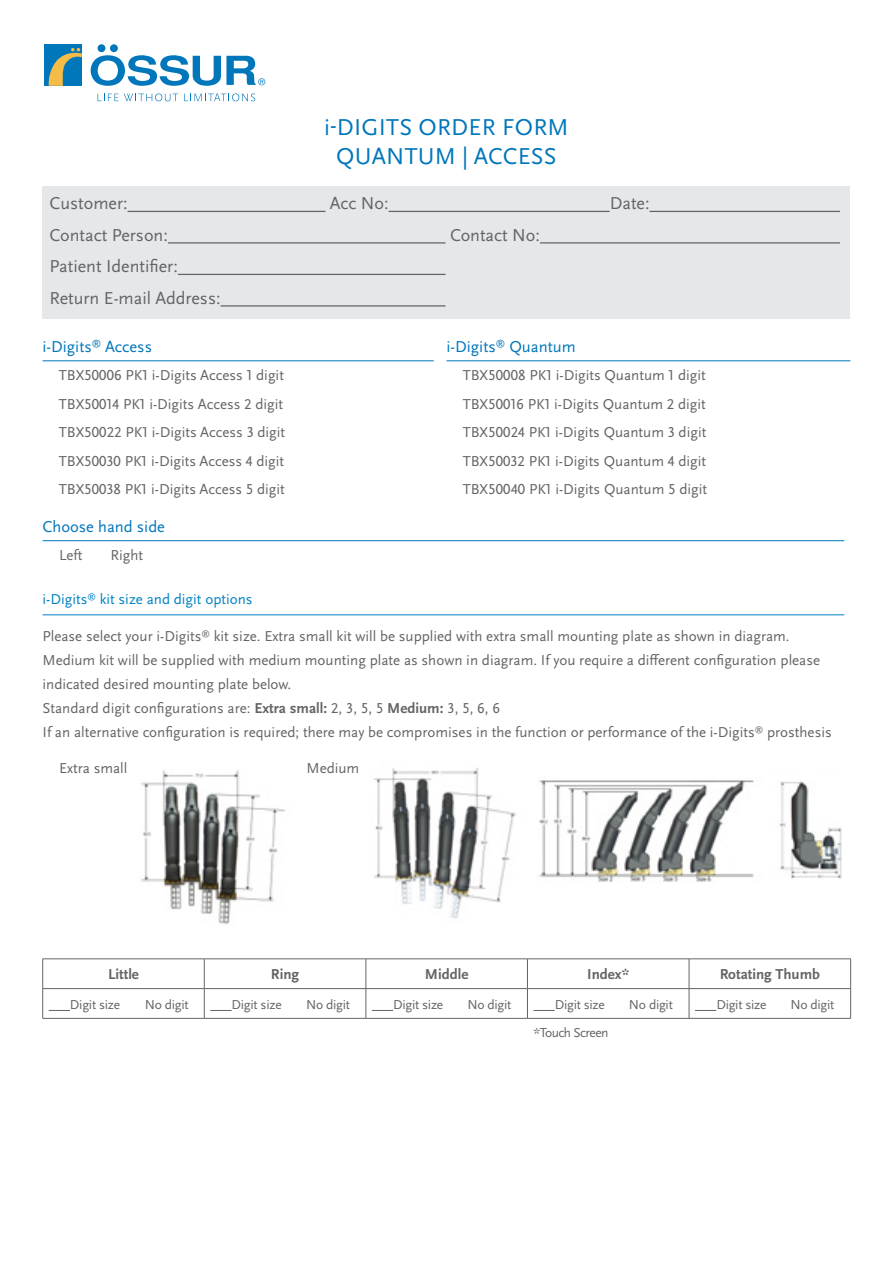
<style>
.page{position:relative;width:893px;height:1263px;background:#fff}
.page>*{position:absolute;margin:0;border:0;box-sizing:border-box;transform-origin:0 0}
.t1{font:24px/28.8px "Scala Sans Pro";letter-spacing:.01em;color:#0076bb;text-align:center}
.t2{font:18px/31.5px "Scala Sans Pro";color:#636466}
.t3{font:16.5px "Scala Sans Pro";color:#0076bb}
.t4{font:15px/28.5px "Scala Sans Pro";color:#636466}
.t5{font:700 15px "Scala Sans Pro";color:#636466}
.t6{font:15px "Scala Sans Pro";color:#0082c4}
.t7{font:13.5px "Scala Sans Pro";letter-spacing:-.02em;color:#636466}
.t8{font:13.5px "Scala Sans Pro";letter-spacing:-.04em;color:#636466}
.s1{font-weight:700}
</style>
<div class="page">
<svg style="left:98px;top:94px;width:20px;height:7px"></svg>
<svg style="left:124px;top:93px;width:54px;height:8px"></svg>
<svg style="left:184px;top:93px;width:71px;height:8px"></svg>
<div style="left:98px;top:44px;width:7px;height:8px;background:#0076bb;border-radius:50%"></div>
<div style="left:110px;top:44px;width:8px;height:8px;background:#0076bb;border-radius:50%"></div>
<div style="left:44px;top:44px;width:38px;height:42px;background:#0076bb"></div>
<svg style="left:48px;top:48px;width:34px;height:38px"></svg>
<svg style="left:91px;top:55px;width:174px;height:31px"></svg>
<hr style="left:43px;top:360px;width:391px;height:1px;background:#0076bb">
<hr style="left:43px;top:540px;width:801px;height:1px;background:#0076bb">
<hr style="left:43px;top:614px;width:801px;height:1px;background:#0082c4">
<hr style="left:43px;top:988px;width:161px;height:1px;background:#636466">
<hr style="left:204px;top:988px;width:162px;height:1px;background:#636466">
<hr style="left:366px;top:988px;width:161px;height:1px;background:#636466">
<hr style="left:527px;top:988px;width:162px;height:1px;background:#636466">
<hr style="left:689px;top:988px;width:162px;height:1px;background:#636466">
<hr style="left:43px;top:958px;width:161px;height:1px;background:#636466">
<hr style="left:204px;top:958px;width:162px;height:1px;background:#636466">
<hr style="left:366px;top:958px;width:161px;height:1px;background:#636466">
<hr style="left:527px;top:958px;width:162px;height:1px;background:#636466">
<hr style="left:689px;top:958px;width:162px;height:1px;background:#636466">
<svg style="left:42px;top:959px;width:1px;height:59px"></svg>
<svg style="left:850px;top:959px;width:1px;height:59px"></svg>
<hr style="left:43px;top:1018px;width:161px;height:1px;background:#636466">
<hr style="left:204px;top:1018px;width:162px;height:1px;background:#636466">
<hr style="left:366px;top:1018px;width:161px;height:1px;background:#636466">
<hr style="left:527px;top:1018px;width:162px;height:1px;background:#636466">
<hr style="left:689px;top:1018px;width:162px;height:1px;background:#636466">
<svg style="left:49px;top:1010px;width:21px;height:1px"></svg>
<svg style="left:204px;top:959px;width:28px;height:59px"></svg>
<svg style="left:366px;top:959px;width:27px;height:59px"></svg>
<svg style="left:527px;top:959px;width:28px;height:59px"></svg>
<svg style="left:689px;top:959px;width:27px;height:59px"></svg>
<hr style="left:446px;top:360px;width:404px;height:1px;background:#0076bb">
<img style="left:141px;top:770px;width:144px;height:154px">
<img style="left:374px;top:768px;width:142px;height:151px">
<img style="left:539px;top:780px;width:215px;height:102px">
<img style="left:779px;top:781px;width:63px;height:98px">
<div style="left:43px;top:187px;width:807px;height:132px;background:#e6e7e8"></div>
<hr style="left:128px;top:211px;width:197px;height:1px;background:#636466">
<hr style="left:389px;top:211px;width:221px;height:1px;background:#636466">
<hr style="left:650px;top:211px;width:190px;height:1px;background:#636466">
<hr style="left:168px;top:242px;width:277px;height:2px;background:#636466">
<hr style="left:540px;top:242px;width:300px;height:2px;background:#636466">
<hr style="left:178px;top:274px;width:267px;height:1px;background:#636466">
<hr style="left:221px;top:305px;width:225px;height:2px;background:#636466">
<h1 class="t1" style="left:324px;top:113px;width:246px">i-DIGITS ORDER FORM<br>QUANTUM | ACCESS</h1>
<p class="t2" style="left:50px;top:188px;width:80px">Customer:</p>
<p class="t2" style="left:330px;top:188px;width:60px">Acc No:</p>
<p class="t2" style="left:610px;top:188px;width:41px">Date:</p>
<p class="t2" style="left:50px;top:219px;width:120px">Contact Person:</p>
<p class="t2" style="left:450px;top:219px;width:91px">Contact No:</p>
<p class="t2" style="left:50px;top:251px;width:173px">Patient Identifier:<br>Return E-mail Address:</p>
<p class="t3" style="left:43px;top:337px;width:111px">i-Digits<sup>®</sup> Access</p>
<p class="t4" style="left:59px;top:361px;width:228px">TBX50006 PK1 i-Digits Access 1 digit TBX50014 PK1 i-Digits Access 2 digit TBX50022 PK1 i-Digits Access 3 digit TBX50030 PK1 i-Digits Access 4 digit TBX50038 PK1 i-Digits Access 5 digit</p>
<p class="t3" style="left:43px;top:517px;width:124px">Choose hand side</p>
<p class="t4" style="left:59px;top:541px;width:25px">Left</p>
<p class="t4" style="left:110px;top:541px;width:34px">Right</p>
<p class="t6" style="left:43px;top:590px;width:212px">i-Digits<sup>®</sup> kit size and digit options</p>
<p class="t4" style="left:43px;top:624px;width:791px;line-height:24px">Please select your i-Digits<sup>®</sup> kit size. Extra small kit will be supplied with extra small mounting plate as shown in diagram.<br>Medium kit will be supplied with medium mounting plate as shown in diagram. If you require a different configuration please indicated desired mounting plate below.<br>Standard digit configurations are: <span class="s1">Extra small:</span> 2, 3, 5, 5 <span class="s1">Medium:</span> 3, 5, 6, 6<br>If an alternative configuration is required; there may be compromises in the function or performance of the i-Digits<sup>®</sup> prosthesis</p>
<p class="t4" style="left:59px;top:753px;width:70px">Extra small</p>
<p class="t4" style="left:307px;top:753px;width:54px">Medium</p>
<p class="t3" style="left:446px;top:337px;width:131px">i-Digits<sup>®</sup> Quantum</p>
<p class="t4" style="left:463px;top:361px;width:246px;text-align:justify">TBX50008 PK1 i-Digits Quantum 1 digit TBX50016 PK1 i-Digits Quantum 2 digit TBX50024 PK1 i-Digits Quantum 3 digit TBX50032 PK1 i-Digits Quantum 4 digit TBX50040 PK1 i-Digits Quantum 5 digit</p>
<p class="t5" style="left:108px;top:966px;width:33px">Little</p>
<p class="t5" style="left:271px;top:966px;width:30px">Ring</p>
<p class="t5" style="left:425px;top:966px;width:45px">Middle</p>
<p class="t5" style="left:587px;top:966px;width:43px">Index*</p>
<p class="t5" style="left:720px;top:966px;width:102px">Rotating Thumb</p>
<p class="t7" style="left:70px;top:997px;width:52px">Digit size</p>
<p class="t7" style="left:145px;top:997px;width:45px">No digit</p>
<p class="t7" style="left:232px;top:997px;width:52px">Digit size</p>
<p class="t7" style="left:306px;top:997px;width:45px">No digit</p>
<p class="t7" style="left:393px;top:997px;width:52px">Digit size</p>
<p class="t7" style="left:467px;top:997px;width:45px">No digit</p>
<p class="t7" style="left:555px;top:997px;width:52px">Digit size</p>
<p class="t7" style="left:629px;top:997px;width:45px">No digit</p>
<p class="t7" style="left:716px;top:997px;width:52px">Digit size</p>
<p class="t7" style="left:791px;top:997px;width:45px">No digit</p>
<p class="t8" style="left:533px;top:1024px;width:77px">*Touch Screen</p>
</div>
